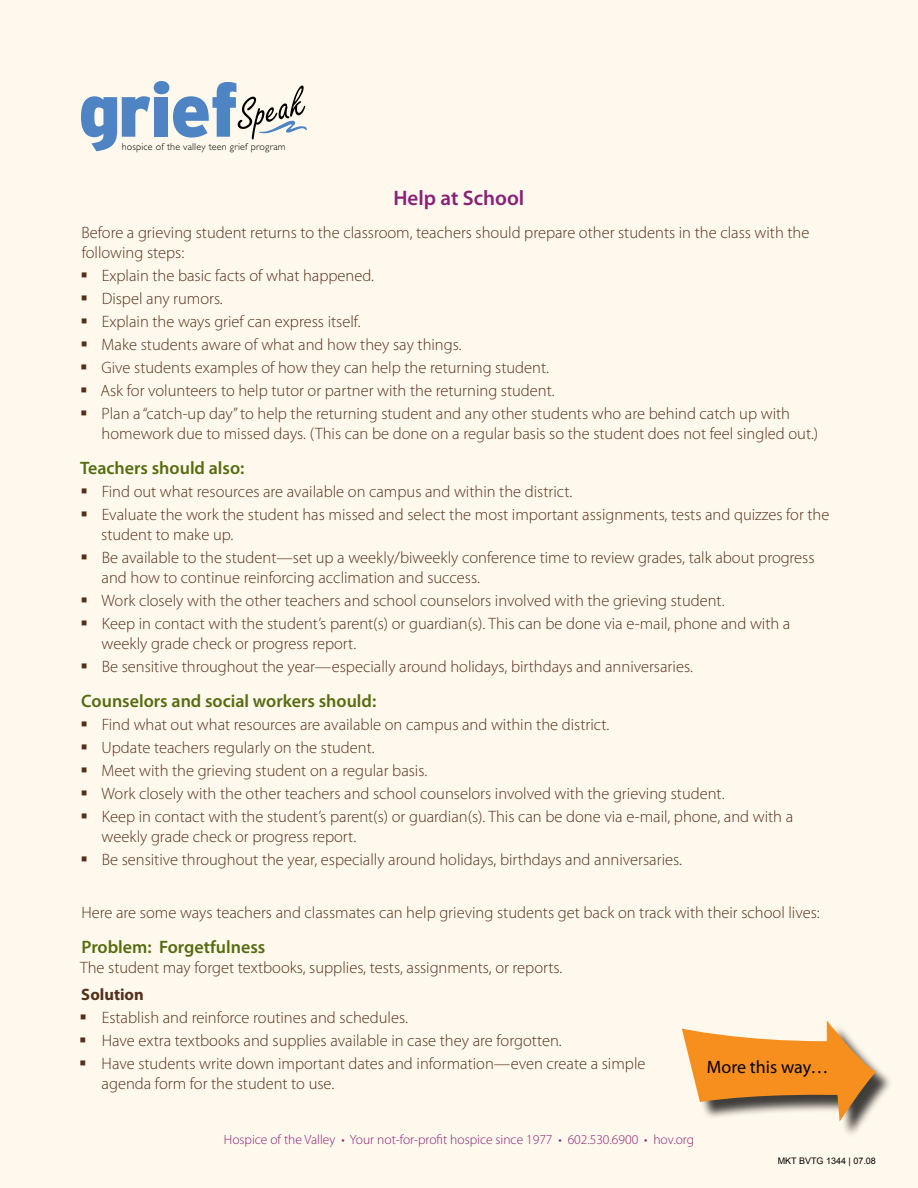
<style>
.page{position:relative;width:918px;height:1188px;background:#fff8ec}
.page>*{position:absolute;margin:0;border:0;box-sizing:border-box;transform-origin:0 0}
.t1{font:600 21px "Myriad Pro";color:#862175}
.t2{font:600 18px "Myriad Pro";color:#566c11}
.t3{font:18px "Myriad Pro";color:#000}
.t4{font:300 16.5px/23.1px "Myriad Pro";color:#54301a}
.t5{font:700 16.5px "Myriad Pro";color:#54301a}
.t6{font:300 13.5px "Myriad Pro";color:#862175}
.t7{font:300 10.05px "Gill Sans";letter-spacing:.015em;color:#000}
.t8{font:9px "Arial";color:#000}
</style>
<div class="page">
<svg style="left:81px;top:81px;width:226px;height:70px"></svg>
<div style="left:684px;top:1023px;width:217px;height:123px;background:#000;opacity:.75"></div>
<svg style="left:682px;top:1020px;width:194px;height:102px"></svg>
<p class="t7" style="left:122px;top:141px;width:165px">hospice of the valley teen grief program</p>
<p class="t1" style="left:393px;top:184px;width:132px">Help at School</p>
<p class="t4" style="left:81px;top:222px;width:730px;line-height:19.8px">Before a grieving student returns to the classroom, teachers should prepare other students in the class with the following steps:</p>
<p class="t4" style="left:101px;top:264px;width:691px">Explain the basic facts of what happened.<br>Dispel any rumors.<br>Explain the ways grief can express itself.<br>Make students aware of what and how they say things.<br>Give students examples of how they can help the returning student.<br>Ask for volunteers to help tutor or partner with the returning student.<br>Plan a “catch-up day” to help the returning student and any other students who are behind catch up with</p>
<p class="t4" style="left:102px;top:422px;width:718px">homework due to missed days. (This can be done on a regular basis so the student does not feel singled out.)</p>
<p class="t2" style="left:80px;top:457px;width:166px">Teachers should also:</p>
<p class="t4" style="left:102px;top:480px;width:729px">Find out what resources are available on campus and within the district.<br>Evaluate the work the student has missed and select the most important assignments, tests and quizzes for the</p>
<p class="t4" style="left:101px;top:523px;width:715px">student to make up.<br>Be available to the student—set up a weekly/biweekly conference time to review grades, talk about progress</p>
<p class="t4" style="left:102px;top:566px;width:690px">and how to continue reinforcing acclimation and success.<br>Work closely with the other teachers and school counselors involved with the grieving student.<br>Keep in contact with the student’s parent(s) or guardian(s). This can be done via e-mail, phone and with a</p>
<p class="t4" style="left:102px;top:631px;width:593px">weekly grade check or progress report.<br>Be sensitive throughout the year—especially around holidays, birthdays and anniversaries.</p>
<p class="t2" style="left:81px;top:689px;width:296px">Counselors and social workers should:</p>
<p class="t4" style="left:101px;top:713px;width:693px">Find what out what resources are available on campus and within the district.<br>Update teachers regularly on the student.<br>Meet with the grieving student on a regular basis.<br>Work closely with the other teachers and school counselors involved with the grieving student.<br>Keep in contact with the student’s parent(s) or guardian(s). This can be done via e-mail, phone, and with a</p>
<p class="t4" style="left:102px;top:825px;width:582px">weekly grade check or progress report.<br>Be sensitive throughout the year, especially around holidays, birthdays and anniversaries.</p>
<p class="t4" style="left:81px;top:901px;width:740px">Here are some ways teachers and classmates can help grieving students get back on track with their school lives:</p>
<p class="t2" style="left:82px;top:936px;width:185px">Problem: Forgetfulness</p>
<p class="t4" style="left:80px;top:956px;width:484px">The student may forget textbooks, supplies, tests, assignments, or reports.</p>
<p class="t5" style="left:81px;top:983px;width:64px">Solution</p>
<p class="t4" style="left:102px;top:1006px;width:545px">Establish and reinforce routines and schedules.<br>Have extra textbooks and supplies available in case they are forgotten.<br>Have students write down important dates and information—even create a simple</p>
<p class="t4" style="left:102px;top:1072px;width:234px">agenda form for the student to use.</p>
<p class="t3" style="left:707px;top:1056px;width:123px">More this way…</p>
<p class="t6" style="left:224px;top:1132px;width:472px">Hospice of the Valley • Your not-for-profit hospice since 1977 • 602.530.6900 • hov.org</p>
<p class="t8" style="left:778px;top:1155px;width:100px">MKT BVTG 1344 | 07.08</p>
</div>
